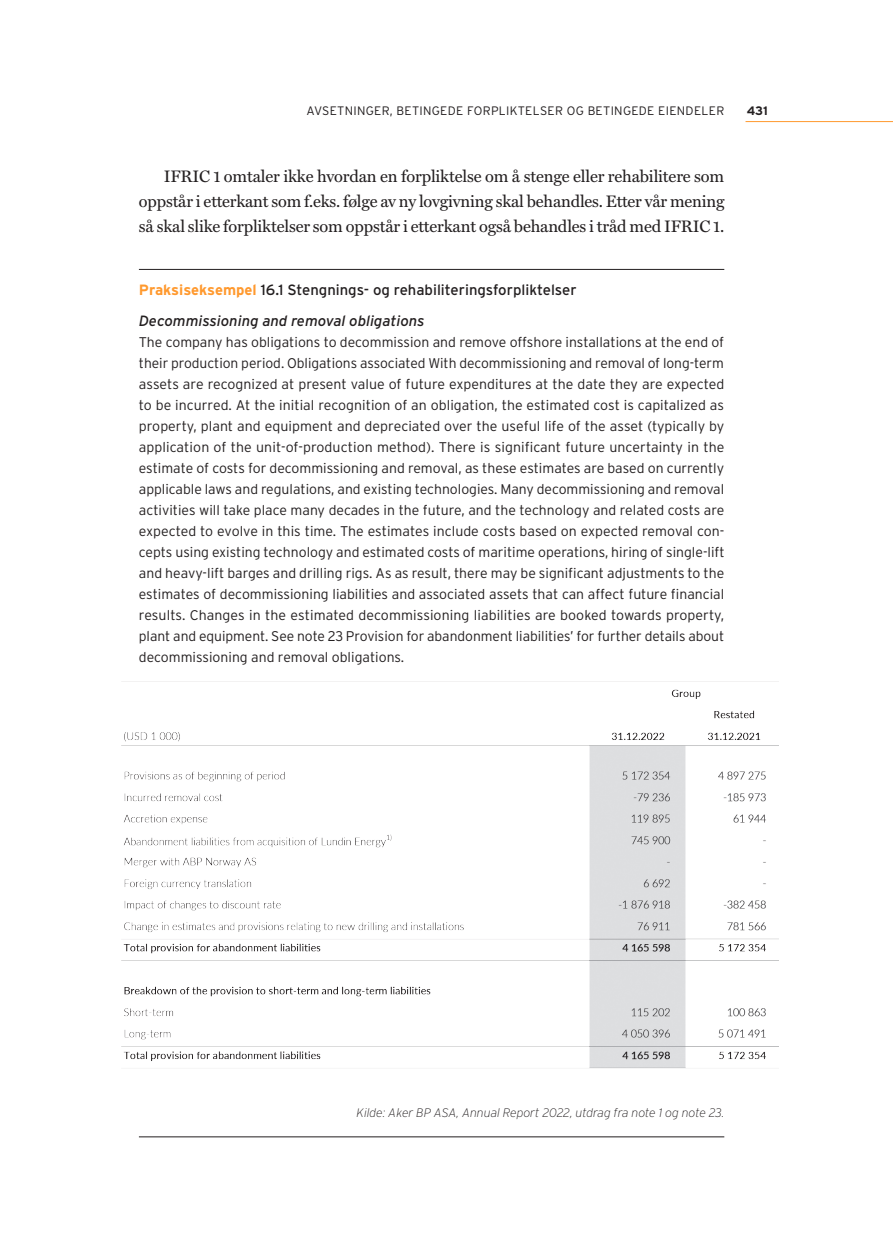
<style>
.page{position:relative;width:893px;height:1241px;background:#fff}
.page>*{position:absolute;margin:0;border:0;box-sizing:border-box;transform-origin:0 0}
.b1a_f{font:16.8px/25px "Miller Text";letter-spacing:-.01em;color:#231f20;text-align:justify}
.r1_f_m1t_t{font:14.88px "Interstate";color:#231f20}
.r1_f_m2t_t{font:italic 14.88px "Interstate";color:#231f20}
.r1af-_f{font:300 14px/21px "Interstate";color:#231f20;text-align:justify}
.r1k_f{font:italic 200 12.25px "Interstate";color:#231f20}
.t1{font:300 12.25px "Interstate";letter-spacing:.025em;color:#231f20}
.t2{font:700 12.25px "Interstate";color:#231f20}
.s1{font-weight:700;color:#ff992e}
</style>
<div class="page">
<hr style="left:745px;top:121px;width:148px;height:1px;background:#ff992e">
<hr style="left:139px;top:269px;width:585px;height:1px;background:#231f20">
<hr style="left:139px;top:1136px;width:585px;height:1px;background:#231f20">
<img style="left:122px;top:681px;width:657px;height:387px">
<p class="t1" style="left:306px;top:104px;width:419px">Avsetninger, betingede forpliktelser og betingede eiendeler</p>
<p class="t2" style="left:747px;top:104px;width:23px">431</p>
<p class="b1a_f" style="left:139px;top:164px;width:587px;text-indent:25px">IFRIC 1 omtaler ikke hvordan en forpliktelse om å stenge eller rehabilitere som oppstår i etterkant som f.eks. følge av ny lovgivning skal behandles. Etter vår mening så skal slike forpliktelser som oppstår i etterkant også behandles i tråd med IFRIC 1.</p>
<p class="r1_f_m1t_t" style="left:139px;top:281px;width:439px"><span class="s1">Praksiseksempel</span> 16.1 Stengnings- og rehabiliteringsforpliktelser</p>
<p class="r1_f_m2t_t" style="left:139px;top:312px;width:287px">Decommissioning and removal obligations</p>
<p class="r1af-_f" style="left:139px;top:331px;width:587px">The company has obligations to decommission and remove offshore installations at the end of their production period. Obligations associated With decommissioning and removal of long-term assets are recognized at present value of future expenditures at the date they are expected to be incurred. At the initial recognition of an obligation, the estimated cost is capitalized as property, plant and equipment and depreciated over the useful life of the asset (typically by application of the unit-of-production method). There is significant future uncertainty in the estimate of costs for decommissioning and removal, as these estimates are based on currently applicable laws and regulations, and existing technologies. Many decommissioning and removal activities will take place many decades in the future, and the technology and related costs are expected to evolve in this time. The estimates include costs based on expected removal con&shy;cepts using existing technology and estimated costs of maritime operations, hiring of single-lift and heavy-lift barges and drilling rigs. As as result, there may be significant adjustments to the estimates of decommissioning liabilities and associated assets that can affect future financial results. Changes in the estimated decommissioning liabilities are booked towards property, plant and equipment. See note 23 Provision for abandonment liabilities’ for further details about decommissioning and removal obligations.</p>
<p class="r1k_f" style="left:357px;top:1105px;width:369px">Kilde: Aker BP ASA, Annual Report 2022, utdrag fra note 1 og note 23.</p>
</div>
